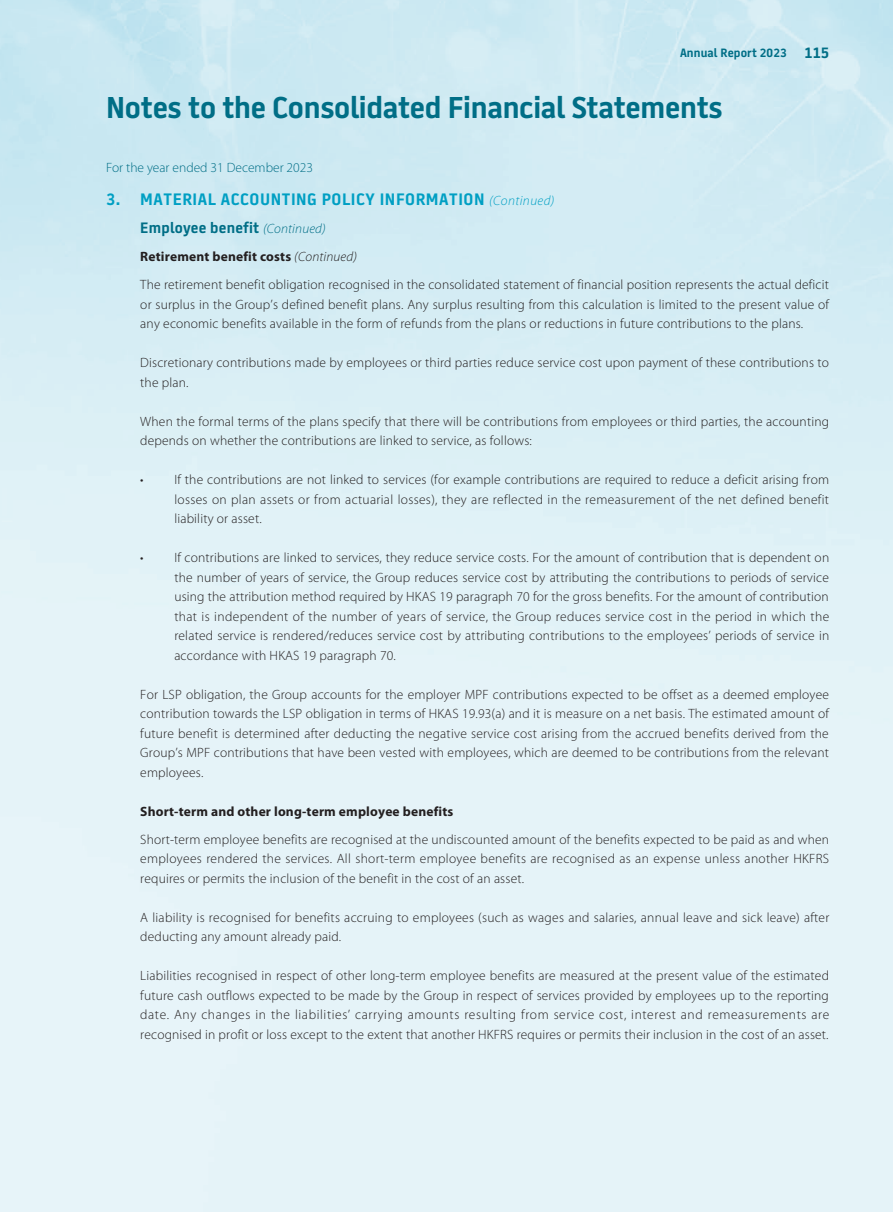
<style>
.page{position:relative;width:893px;height:1212px;background:#fff}
.page>*{position:absolute;margin:0;border:0;box-sizing:border-box;transform-origin:0 0}
.t1{font:700 30px "Battersea";letter-spacing:-.01em;color:#006e86}
._01_H1{font:700 16.5px "Battersea";letter-spacing:.035em;color:#009fc3}
._02_H2{font:700 15px "Battersea";letter-spacing:.015em;color:#006e86}
._00_txt{font:300 13.5px/19.5px "Myriad Pro";letter-spacing:.015em;color:#231f20;text-align:justify}
._03_H3{font:700 13.5px "Myriad Pro";letter-spacing:.01em;color:#231f20}
.t2{font:300 13.5px "Myriad Pro";color:#006e86}
.t3{font:700 12px "Battersea";letter-spacing:.01em;color:#006e86}
.s1{font-size:15px}
.s2{font-family:"Myriad Pro";font-weight:300;font-style:italic;font-size:13.5px}
.s3{font-weight:300;font-style:italic}
</style>
<div class="page">
<p class="t3" style="left:680px;top:45px;width:151px">Annual Report 2023 <span class="s1">115</span></p>
<h1 class="t1" style="left:106px;top:89px;width:618px">Notes to the Consolidated Financial Statements</h1>
<p class="t2" style="left:106px;top:160px;width:208px">For the year ended 31 December 2023</p>
<p class="_01_H1" style="left:106px;top:189px;width:450px">3. MATERIAL ACCOUNTING POLICY INFORMATION <span class="s2">(Continued)</span></p>
<p class="_02_H2" style="left:140px;top:219px;width:187px">Employee benefit <span class="s2">(Continued)</span></p>
<p class="_03_H3" style="left:140px;top:248px;width:218px">Retirement benefit costs <span class="s3">(Continued)</span></p>
<p class="_00_txt" style="left:140px;top:275px;width:690px">The retirement benefit obligation recognised in the consolidated statement of financial position represents the actual deficit or surplus in the Group’s defined benefit plans. Any surplus resulting from this calculation is limited to the present value of any economic benefits available in the form of refunds from the plans or reductions in future contributions to the plans.</p>
<p class="_00_txt" style="left:140px;top:353px;width:690px">Discretionary contributions made by employees or third parties reduce service cost upon payment of these contributions to the plan.</p>
<p class="_00_txt" style="left:140px;top:411px;width:690px">When the formal terms of the plans specify that there will be contributions from employees or third parties, the accounting depends on whether the contributions are linked to service, as follows:</p>
<p class="_00_txt" style="left:174px;top:470px;width:656px;text-indent:-34px">• If the contributions are not linked to services (for example contributions are required to reduce a deficit arising from losses on plan assets or from actuarial losses), they are reflected in the remeasurement of the net defined benefit liability or asset.</p>
<p class="_00_txt" style="left:174px;top:548px;width:656px;text-indent:-34px">• If contributions are linked to services, they reduce service costs. For the amount of contribution that is dependent on the number of years of service, the Group reduces service cost by attributing the contributions to periods of service using the attribution method required by HKAS 19 paragraph 70 for the gross benefits. For the amount of contribution that is independent of the number of years of service, the Group reduces service cost in the period in which the related service is rendered/reduces service cost by attributing contributions to the employees’ periods of service in accordance with HKAS 19 paragraph 70.</p>
<p class="_00_txt" style="left:140px;top:684px;width:690px">For LSP obligation, the Group accounts for the employer MPF contributions expected to be offset as a deemed employee contribution towards the LSP obligation in terms of HKAS 19.93(a) and it is measure on a net basis. The estimated amount of future benefit is determined after deducting the negative service cost arising from the accrued benefits derived from the Group’s MPF contributions that have been vested with employees, which are deemed to be contributions from the relevant employees.</p>
<p class="_03_H3" style="left:140px;top:802px;width:314px">Short-term and other long-term employee benefits</p>
<p class="_00_txt" style="left:140px;top:829px;width:690px">Short-term employee benefits are recognised at the undiscounted amount of the benefits expected to be paid as and when employees rendered the services. All short-term employee benefits are recognised as an expense unless another HKFRS requires or permits the inclusion of the benefit in the cost of an asset.</p>
<p class="_00_txt" style="left:140px;top:907px;width:690px">A liability is recognised for benefits accruing to employees (such as wages and salaries, annual leave and sick leave) after deducting any amount already paid.</p>
<p class="_00_txt" style="left:140px;top:966px;width:690px">Liabilities recognised in respect of other long-term employee benefits are measured at the present value of the estimated future cash outflows expected to be made by the Group in respect of services provided by employees up to the reporting date. Any changes in the liabilities’ carrying amounts resulting from service cost, interest and remeasurements are recognised in profit or loss except to the extent that another HKFRS requires or permits their inclusion in the cost of an asset.</p>
</div>
